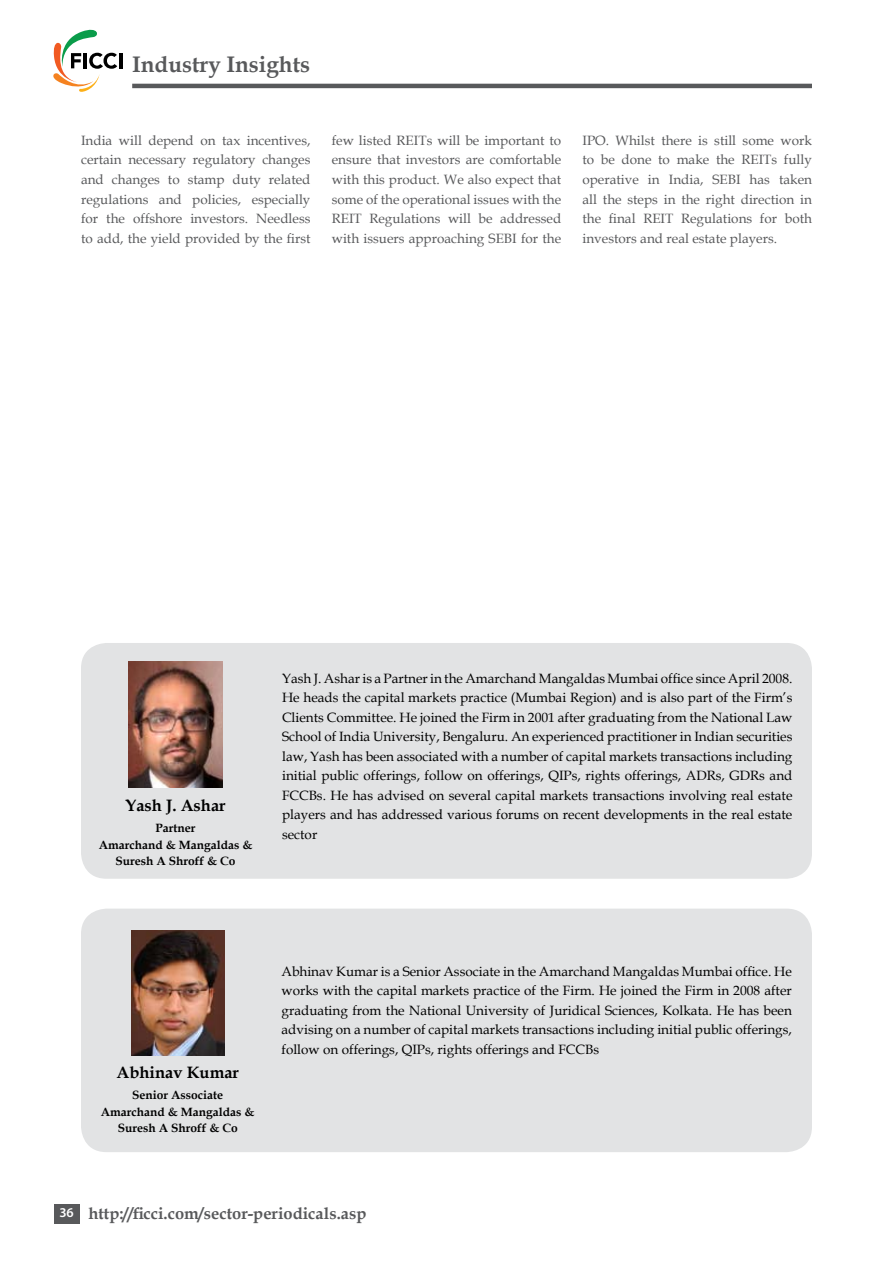
<style>
.page{position:relative;width:893px;height:1263px;background:#fff}
.page>*{position:absolute;margin:0;border:0;box-sizing:border-box;transform-origin:0 0}
.t1{font:700 22.5px "Book Antiqua";color:#58595b}
.t2{font:700 16.5px "Book Antiqua";color:#58595b}
.t3{font:700 16.5px "Book Antiqua";color:#000}
.t4{font:13.5px/19.5px "Book Antiqua";color:#000;text-align:justify}
.t5{font:13.5px/19.6px "Book Antiqua";color:#58595b;text-align:justify}
.t6{font:600 13.5px "Myriad Pro";color:#fff}
.t7{font:700 12px/16.5px "Book Antiqua";color:#000;text-align:center}
</style>
<div class="page">
<div style="left:54px;top:1204px;width:26px;height:20px;background:#58595b"></div>
<svg style="left:53px;top:30px;width:64px;height:62px"></svg>
<hr style="left:119px;top:53px;width:3px;height:15px;background:#000">
<hr style="left:132px;top:84px;width:680px;height:4px;background:#58595b">
<div style="left:81px;top:643px;width:731px;height:236px;background:#e2e3e4;border-radius:26px"></div>
<div style="left:81px;top:909px;width:731px;height:243px;background:#e2e3e4;border-radius:26px"></div>
<img style="left:129px;top:662px;width:93px;height:125px">
<img style="left:131px;top:930px;width:93px;height:126px">
<h1 class="t1" style="left:132px;top:49px;width:180px">Industry Insights</h1>
<p class="t5" style="left:81px;top:130px;width:231px">India will depend on tax incentives, certain necessary regulatory changes and changes to stamp duty related regulations and policies, especially for the offshore investors. Needless to add, the yield provided by the first</p>
<p class="t5" style="left:332px;top:130px;width:231px">few listed REITs will be important to ensure that investors are comfortable with this product. We also expect that some of the operational issues with the REIT Regulations will be addressed with issuers approaching SEBI for the</p>
<p class="t5" style="left:582px;top:130px;width:231px">IPO. Whilst there is still some work to be done to make the REITs fully operative in India, SEBI has taken all the steps in the right direction in the final REIT Regulations for both investors and real estate players.</p>
<p class="t3" style="left:125px;top:794px;width:102px">Yash J. Ashar</p>
<p class="t7" style="left:99px;top:820px;width:155px">Partner<br>Amarchand &amp; Mangaldas &amp;<br>Suresh A Shroff &amp; Co</p>
<p class="t4" style="left:282px;top:668px;width:512px">Yash J. Ashar is a Partner in the Amarchand Mangaldas Mumbai office since April 2008.<br>He heads the capital markets practice (Mumbai Region) and is also part of the Firm’s Clients Committee. He joined the Firm in 2001 after graduating from the National Law School of India University, Bengaluru. An experienced practitioner in Indian securities law, Yash has been associated with a number of capital markets transactions including initial public offerings, follow on offerings, QIPs, rights offerings, ADRs, GDRs and FCCBs. He has advised on several capital markets transactions involving real estate players and has addressed various forums on recent developments in the real estate sector</p>
<p class="t3" style="left:117px;top:1061px;width:124px">Abhinav Kumar</p>
<p class="t7" style="left:101px;top:1087px;width:155px">Senior Associate<br>Amarchand &amp; Mangaldas &amp;<br>Suresh A Shroff &amp; Co</p>
<p class="t4" style="left:281px;top:961px;width:512px">Abhinav Kumar is a Senior Associate in the Amarchand Mangaldas Mumbai office. He works with the capital markets practice of the Firm. He joined the Firm in 2008 after graduating from the National University of Juridical Sciences, Kolkata. He has been advising on a number of capital markets transactions including initial public offerings, follow on offerings, QIPs, rights offerings and FCCBs</p>
<p class="t6" style="left:59px;top:1203px;width:16px">36</p>
<p class="t2" style="left:88px;top:1202px;width:280px">http://ficci.com/sector-periodicals.asp</p>
</div>
